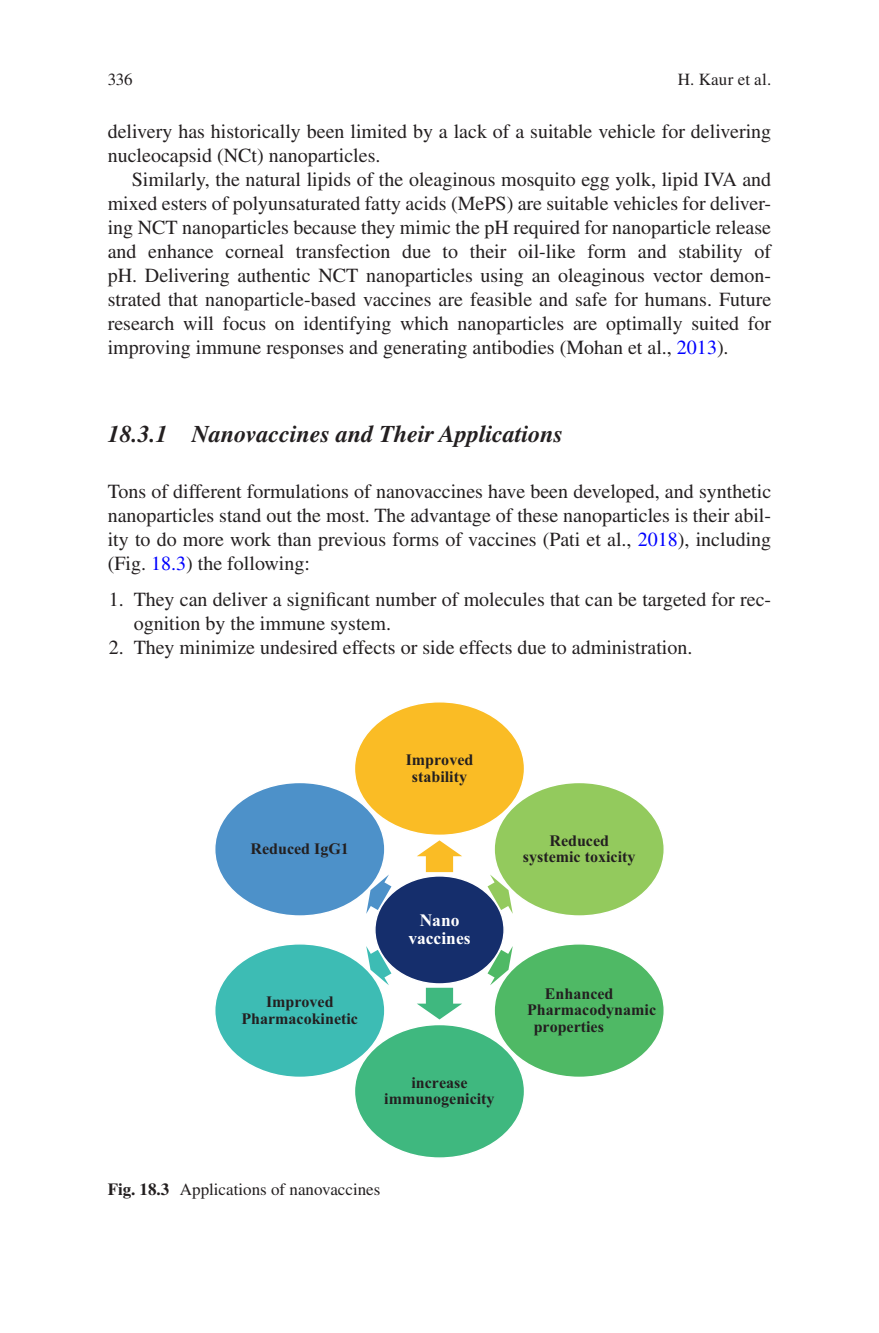
<style>
.page{position:relative;width:879px;height:1333px;background:#fff}
.page>*{position:absolute;margin:0;border:0;box-sizing:border-box;transform-origin:0 0}
._2_hd{font:italic 700 24px "Times LT Std";color:#231f20}
.Text{font:20px/24px "Times LT Std";color:#231f20}
.Text_flush{font:20px/24px "Times LT Std";color:#231f20;text-align:justify}
.t1{font:700 17.4px/18px "Times New Roman";color:#fff;text-align:center}
.t2{font:17px "Times LT Std";color:#231f20}
.t3{font:700 16px/16.6px "Times New Roman";color:#231f20;text-align:center}
.s1{color:#00f}
.s2{font-weight:700}
</style>
<div class="page">
<div style="left:375px;top:875px;width:129px;height:108px;background:#152e6c;border-radius:50%"></div>
<svg style="left:417px;top:840px;width:45px;height:32px"></svg>
<div style="left:354px;top:701px;width:170px;height:134px;background:#fabc25;border-radius:50%"></div>
<svg style="left:487px;top:874px;width:26px;height:39px"></svg>
<div style="left:494px;top:782px;width:170px;height:134px;background:#93ca5d;border-radius:50%"></div>
<svg style="left:487px;top:946px;width:26px;height:39px"></svg>
<div style="left:494px;top:943px;width:170px;height:134px;background:#4fb965;border-radius:50%"></div>
<svg style="left:417px;top:987px;width:45px;height:32px"></svg>
<div style="left:354px;top:1024px;width:170px;height:133px;background:#3fb87f;border-radius:50%"></div>
<svg style="left:366px;top:946px;width:25px;height:39px"></svg>
<div style="left:215px;top:943px;width:170px;height:134px;background:#3dbcb4;border-radius:50%"></div>
<svg style="left:366px;top:874px;width:25px;height:39px"></svg>
<div style="left:215px;top:782px;width:170px;height:134px;background:#4d91c9;border-radius:50%"></div>
<p class="t2" style="left:108px;top:70px;width:27px">336</p>
<p class="Text" style="left:108px;top:119px;width:665px">delivery has historically been limited by a lack of a suitable vehicle for delivering nucleocapsid (NCt) nanoparticles.</p>
<p class="Text" style="left:108px;top:167px;width:665px;text-align:justify;text-indent:24px">Similarly, the natural lipids of the oleaginous mosquito egg yolk, lipid IVA and mixed esters of polyunsaturated fatty acids (MePS) are suitable vehicles for deliver&shy;ing NCT nanoparticles because they mimic the pH required for nanoparticle release and enhance corneal transfection due to their oil-like form and stability of pH. Delivering authentic NCT nanoparticles using an oleaginous vector demon&shy;strated that nanoparticle-based vaccines are feasible and safe for humans. Future research will focus on identifying which nanoparticles are optimally suited for improving immune responses and generating antibodies (Mohan et al., <span class="s1">2013</span>).</p>
<p class="t2" style="left:678px;top:70px;width:95px">H. Kaur et al.</p>
<h3 class="_2_hd" style="left:108px;top:420px;width:457px">18.3.1 Nanovaccines and Their Applications</h3>
<p class="Text_flush" style="left:108px;top:479px;width:665px">Tons of different formulations of nanovaccines have been developed, and synthetic nanoparticles stand out the most. The advantage of these nanoparticles is their abil&shy;ity to do more work than previous forms of vaccines (Pati et al., <span class="s1">2018</span>), including (Fig. <span class="s1">18.3</span>) the following:</p>
<p class="Text" style="left:134px;top:587px;width:639px;text-indent:-25px">1. They can deliver a significant number of molecules that can be targeted for rec&shy;ognition by the immune system.</p>
<p class="Text" style="left:109px;top:635px;width:585px">2. They minimize undesired effects or side effects due to administration.</p>
<p class="t3" style="left:251px;top:840px;width:100px">Reduced IgG1</p>
<p class="t3" style="left:241px;top:993px;width:118px">Improved<br>Pharmacokinetic</p>
<p class="t3" style="left:406px;top:751px;width:69px">Improved stability</p>
<p class="t1" style="left:408px;top:910px;width:64px">Nano vaccines</p>
<p class="t3" style="left:384px;top:1073px;width:112px">increase immunogenicity</p>
<p class="t3" style="left:523px;top:831px;width:114px">Reduced systemic toxicity</p>
<p class="t3" style="left:545px;top:984px;width:70px">Enhanced</p>
<p class="t3" style="left:527px;top:1001px;width:130px">Pharmacodynamic</p>
<p class="t3" style="left:534px;top:1017px;width:72px">properties</p>
<p class="t2" style="left:108px;top:1179px;width:274px"><span class="s2">Fig. 18.3</span> Applications of nanovaccines</p>
</div>
